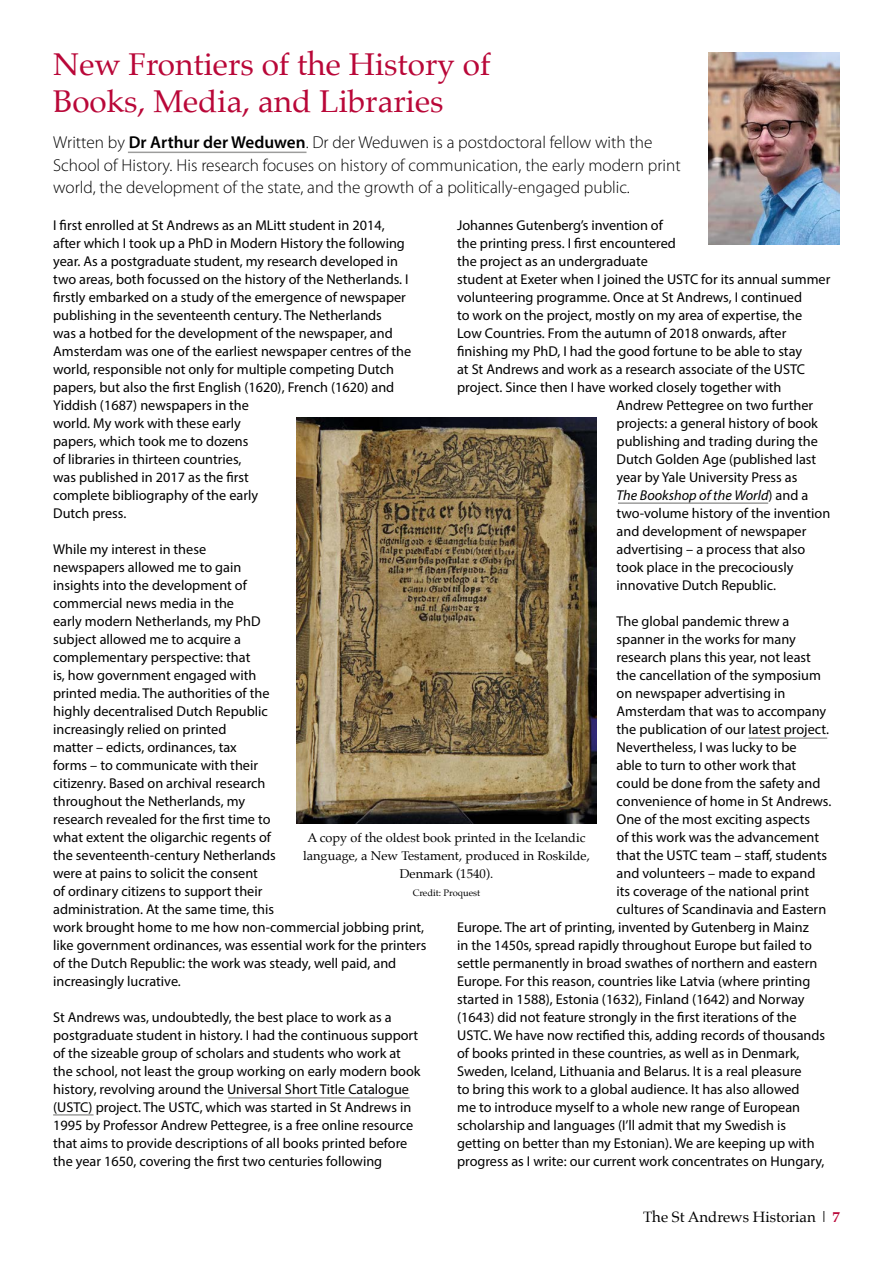
<style>
.page{position:relative;width:893px;height:1263px;background:#fff}
.page>*{position:absolute;margin:0;border:0;box-sizing:border-box;transform-origin:0 0}
.Head{font:31.5px "Palatino";color:#b90738}
.Intro{font:300 17.25px/22.5px "Myriad Pro";color:#000}
.t1{font:15px "Palatino";color:#000}
.t2{font:14.25px/18px "Myriad Pro";color:#000}
.t3{font:italic 14.25px "Myriad Pro";color:#000}
.t4{font:12.75px/18px "Palatino";color:#000;text-align:center}
.t5{font:9.3px "Palatino";color:#000}
.s1{font-weight:600}
.s2{font-style:normal}
.s3{font-weight:700;color:#b90738}
</style>
<div class="page">
<img style="left:708px;top:52px;width:132px;height:192px">
<img style="left:297px;top:418px;width:299px;height:406px">
<hr style="left:128px;top:152px;width:178px;height:1px;background:#9d9d9c">
<hr style="left:228px;top:1097px;width:182px;height:2px;background:#9d9d9c">
<hr style="left:53px;top:1114px;width:41px;height:2px;background:#9d9d9c">
<hr style="left:618px;top:502px;width:150px;height:2px;background:#9d9d9c">
<hr style="left:748px;top:737px;width:79px;height:2px;background:#9d9d9c">
<h2 class="Head" style="left:53px;top:38px;width:439px">New Frontiers of the History of</h2>
<h2 class="Head" style="left:53px;top:75px;width:392px">Books, Media, and Libraries</h2>
<p class="Intro" style="left:53px;top:131px;width:629px">Written by <span class="s1">Dr Arthur der Weduwen</span>. Dr der Weduwen is a postdoctoral fellow with the<br>School of History. His research focuses on history of communication, the early modern print world, the development of the state, and the growth of a politically-engaged public.</p>
<p class="t2" style="left:53px;top:216px;width:359px">I first enrolled at St Andrews as an MLitt student in 2014, after which I took up a PhD in Modern History the following year. As a postgraduate student, my research developed in two areas, both focussed on the history of the Netherlands. I firstly embarked on a study of the emergence of newspaper publishing in the seventeenth century. The Netherlands<br>was a hotbed for the development of the newspaper, and Amsterdam was one of the earliest newspaper centres of the world, responsible not only for multiple competing Dutch papers, but also the first English (1620), French (1620) and Yiddish (1687) newspapers in the<br>world. My work with these early<br>papers, which took me to dozens<br>of libraries in thirteen countries,<br>was published in 2017 as the first<br>complete bibliography of the early<br>Dutch press.</p>
<p class="t2" style="left:53px;top:540px;width:375px">While my interest in these<br>newspapers allowed me to gain<br>insights into the development of<br>commercial news media in the<br>early modern Netherlands, my PhD<br>subject allowed me to acquire a<br>complementary perspective: that<br>is, how government engaged with<br>printed media. The authorities of the<br>highly decentralised Dutch Republic<br>increasingly relied on printed<br>matter – edicts, ordinances, tax<br>forms – to communicate with their<br>citizenry. Based on archival research<br>throughout the Netherlands, my<br>research revealed for the first time to<br>what extent the oligarchic regents of<br>the seventeenth-century Netherlands<br>were at pains to solicit the consent<br>of ordinary citizens to support their<br>administration. At the same time, this<br>work brought home to me how non-commercial jobbing print, like government ordinances, was essential work for the printers of the Dutch Republic: the work was steady, well paid, and increasingly lucrative.</p>
<p class="t2" style="left:53px;top:1008px;width:369px">St Andrews was, undoubtedly, the best place to work as a postgraduate student in history. I had the continuous support of the sizeable group of scholars and students who work at the school, not least the group working on early modern book history, revolving around the Universal Short Title Catalogue (USTC) project. The USTC, which was started in St Andrews in 1995 by Professor Andrew Pettegree, is a free online resource that aims to provide descriptions of all books printed before the year 1650, covering the first two centuries following</p>
<p class="t2" style="left:457px;top:216px;width:207px">Johannes Gutenberg’s invention of</p>
<p class="t2" style="left:457px;top:234px;width:220px">the printing press. I first encountered</p>
<p class="t2" style="left:457px;top:252px;width:192px">the project as an undergraduate</p>
<p class="t2" style="left:457px;top:270px;width:375px">student at Exeter when I joined the USTC for its annual summer</p>
<p class="t2" style="left:457px;top:288px;width:346px">volunteering programme. Once at St Andrews, I continued</p>
<p class="t2" style="left:457px;top:306px;width:346px">to work on the project, mostly on my area of expertise, the</p>
<p class="t2" style="left:457px;top:324px;width:331px">Low Countries. From the autumn of 2018 onwards, after</p>
<p class="t2" style="left:457px;top:342px;width:347px">finishing my PhD, I had the good fortune to be able to stay</p>
<p class="t2" style="left:457px;top:360px;width:349px">at St Andrews and work as a research associate of the USTC</p>
<p class="t2" style="left:457px;top:378px;width:326px">project. Since then I have worked closely together with</p>
<p class="t2" style="left:617px;top:396px;width:198px">Andrew Pettegree on two further</p>
<p class="t2" style="left:617px;top:414px;width:203px">projects: a general history of book</p>
<p class="t2" style="left:617px;top:432px;width:203px">publishing and trading during the</p>
<p class="t2" style="left:617px;top:450px;width:201px">Dutch Golden Age (published last</p>
<p class="t2" style="left:617px;top:468px;width:182px">year by Yale University Press as</p>
<p class="t3" style="left:617px;top:486px;width:193px">The Bookshop of the World<span class="s2">) and a</span></p>
<p class="t2" style="left:617px;top:504px;width:215px">two-volume history of the invention</p>
<p class="t2" style="left:617px;top:522px;width:191px">and development of newspaper</p>
<p class="t2" style="left:617px;top:540px;width:190px">advertising – a process that also</p>
<p class="t2" style="left:617px;top:558px;width:178px">took place in the precociously</p>
<p class="t2" style="left:617px;top:576px;width:161px">innovative Dutch Republic.</p>
<p class="t2" style="left:617px;top:612px;width:174px">The global pandemic threw a</p>
<p class="t2" style="left:617px;top:630px;width:181px">spanner in the works for many</p>
<p class="t2" style="left:617px;top:648px;width:196px">research plans this year, not least</p>
<p class="t2" style="left:617px;top:666px;width:206px">the cancellation of the symposium</p>
<p class="t2" style="left:617px;top:684px;width:170px">on newspaper advertising in</p>
<p class="t2" style="left:617px;top:702px;width:211px">Amsterdam that was to accompany</p>
<p class="t2" style="left:617px;top:720px;width:214px">the publication of our latest project.</p>
<p class="t2" style="left:617px;top:738px;width:182px">Nevertheless, I was lucky to be</p>
<p class="t2" style="left:617px;top:756px;width:181px">able to turn to other work that</p>
<p class="t2" style="left:617px;top:774px;width:205px">could be done from the safety and</p>
<p class="t2" style="left:617px;top:792px;width:216px">convenience of home in St Andrews.</p>
<p class="t2" style="left:617px;top:810px;width:195px">One of the most exciting aspects</p>
<p class="t2" style="left:617px;top:828px;width:204px">of this work was the advancement</p>
<p class="t2" style="left:617px;top:846px;width:212px">that the USTC team – staff, students</p>
<p class="t2" style="left:617px;top:864px;width:200px">and volunteers – made to expand</p>
<p class="t2" style="left:617px;top:882px;width:194px">its coverage of the national print</p>
<p class="t2" style="left:617px;top:900px;width:211px">cultures of Scandinavia and Eastern</p>
<p class="t2" style="left:457px;top:918px;width:353px">Europe. The art of printing, invented by Gutenberg in Mainz</p>
<p class="t2" style="left:457px;top:936px;width:356px">in the 1450s, spread rapidly throughout Europe but failed to</p>
<p class="t2" style="left:457px;top:954px;width:362px">settle permanently in broad swathes of northern and eastern</p>
<p class="t2" style="left:457px;top:972px;width:355px">Europe. For this reason, countries like Latvia (where printing</p>
<p class="t2" style="left:457px;top:990px;width:349px">started in 1588), Estonia (1632), Finland (1642) and Norway</p>
<p class="t2" style="left:457px;top:1008px;width:341px">(1643) did not feature strongly in the first iterations of the</p>
<p class="t2" style="left:457px;top:1026px;width:370px">USTC. We have now rectified this, adding records of thousands</p>
<p class="t2" style="left:457px;top:1044px;width:344px">of books printed in these countries, as well as in Denmark,</p>
<p class="t2" style="left:457px;top:1062px;width:346px">Sweden, Iceland, Lithuania and Belarus. It is a real pleasure</p>
<p class="t2" style="left:457px;top:1080px;width:344px">to bring this work to a global audience. It has also allowed</p>
<p class="t2" style="left:457px;top:1098px;width:345px">me to introduce myself to a whole new range of European</p>
<p class="t2" style="left:457px;top:1116px;width:330px">scholarship and languages (I’ll admit that my Swedish is</p>
<p class="t2" style="left:457px;top:1134px;width:359px">getting on better than my Estonian). We are keeping up with</p>
<p class="t2" style="left:457px;top:1152px;width:369px">progress as I write: our current work concentrates on Hungary,</p>
<p class="t4" style="left:303px;top:828px;width:288px">A copy of the oldest book printed in the Icelandic language, a New Testament, produced in Roskilde,<br>Denmark (1540).</p>
<p class="t5" style="left:413px;top:885px;width:69px">Credit: Proquest</p>
<p class="t1" style="left:643px;top:1204px;width:198px">The St Andrews Historian | <span class="s3">7</span></p>
</div>
